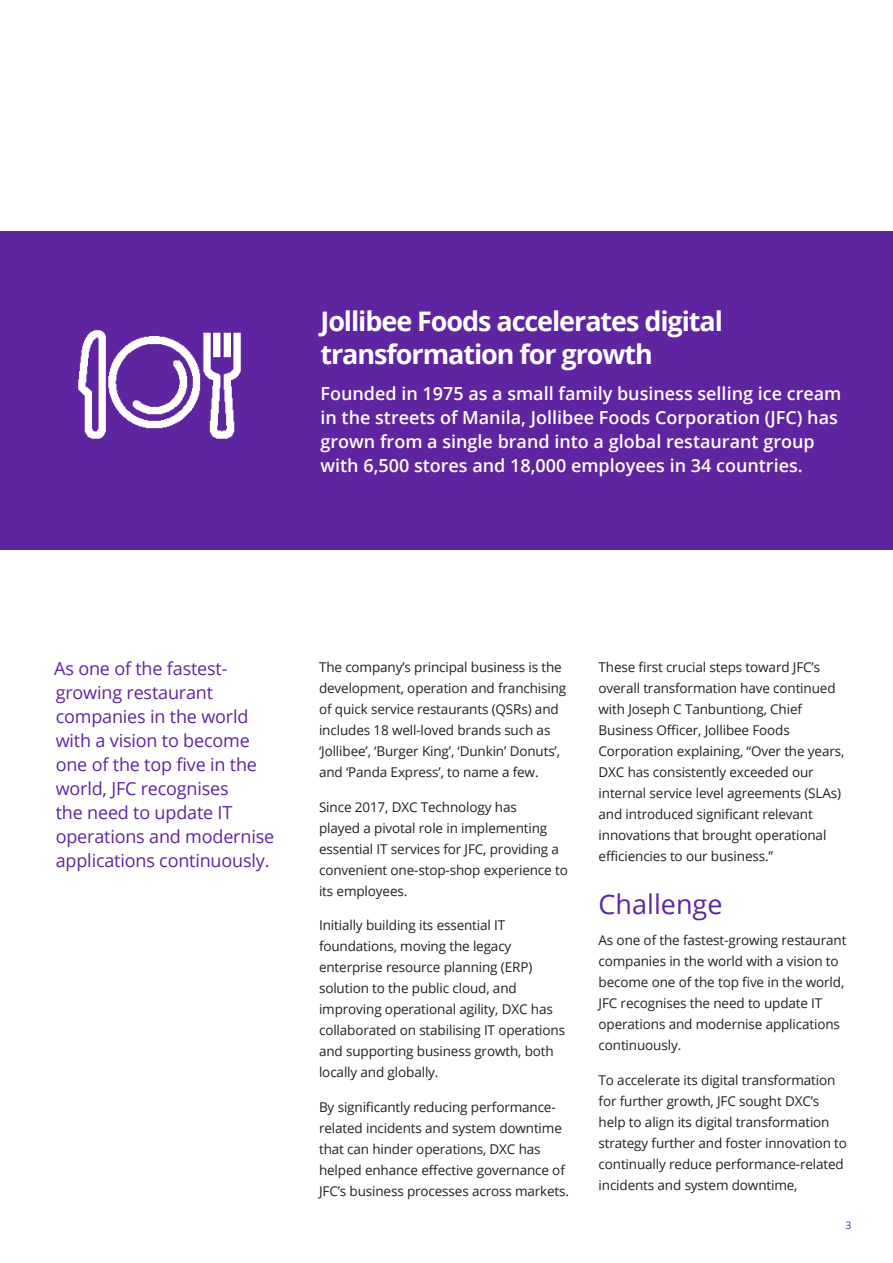
<style>
.page{position:relative;width:893px;height:1263px;background:#fff}
.page>*{position:absolute;margin:0;border:0;box-sizing:border-box;transform-origin:0 0}
.p_3_Purple_Bar_Headl{font:700 27px/33px "Open Sans";letter-spacing:-.04em;color:#fff}
.Head_1__large_purple{font:27px "Open Sans";color:#5f249f}
.p_3_Purple_Bar_body{font:600 18px/24px "Open Sans";color:#fff}
.Box_Small_Hanging_Qu{font:18px/24px "Open Sans";letter-spacing:-.01em;color:#5f249f}
.Body_Copy_Regular_9{font:13.5px/21px "Open Sans";letter-spacing:-.01em;color:#231f20}
.Page_number{font:10.5px "Open Sans";color:#5f249f}
</style>
<div class="page">
<div style="left:0;top:232px;width:893px;height:318px;background:#5f249f"></div>
<img style="left:78px;top:330px;width:163px;height:109px">
<p class="p_3_Purple_Bar_Headl" style="left:320px;top:304px;width:404px">Jollibee Foods accelerates digital transformation for growth</p>
<p class="p_3_Purple_Bar_body" style="left:320px;top:381px;width:522px">Founded in 1975 as a small family business selling ice cream in the streets of Manila, Jollibee Foods Corporation (JFC) has grown from a single brand into a global restaurant group with 6,500 stores and 18,000 employees in 34 countries.</p>
<p class="Box_Small_Hanging_Qu" style="left:54px;top:656px;width:221px">As one of the fastest&shy;growing restaurant companies in the world with a vision to become one of the top five in the world, JFC recognises<br>the need to update IT operations and modernise applications continuously.</p>
<p class="Body_Copy_Regular_9" style="left:319px;top:656px;width:249px">The company’s principal business is the development, operation and franchising of quick service restaurants (QSRs) and includes 18 well-loved brands such as ‘Jollibee’, ‘Burger King’, ‘Dunkin’ Donuts’, and ‘Panda Express’, to name a few.</p>
<p class="Body_Copy_Regular_9" style="left:319px;top:796px;width:250px">Since 2017, DXC Technology has<br>played a pivotal role in implementing essential IT services for JFC, providing a convenient one-stop-shop experience to its employees.</p>
<p class="Body_Copy_Regular_9" style="left:319px;top:914px;width:248px">Initially building its essential IT foundations, moving the legacy enterprise resource planning (ERP) solution to the public cloud, and improving operational agility, DXC has collaborated on stabilising IT operations and supporting business growth, both locally and globally.</p>
<p class="Body_Copy_Regular_9" style="left:319px;top:1096px;width:252px">By significantly reducing performance&shy;related incidents and system downtime that can hinder operations, DXC has helped enhance effective governance of JFC’s business processes across markets.</p>
<p class="Body_Copy_Regular_9" style="left:599px;top:656px;width:247px">These first crucial steps toward JFC’s overall transformation have continued with Joseph C Tanbuntiong, Chief Business Officer, Jollibee Foods Corporation explaining, “Over the years, DXC has consistently exceeded our internal service level agreements (SLAs) and introduced significant relevant innovations that brought operational efficiencies to our business.”</p>
<p class="Head_1__large_purple" style="left:599px;top:886px;width:125px">Challenge</p>
<p class="Body_Copy_Regular_9" style="left:599px;top:929px;width:249px">As one of the fastest-growing restaurant companies in the world with a vision to become one of the top five in the world, JFC recognises the need to update IT operations and modernise applications continuously.</p>
<p class="Body_Copy_Regular_9" style="left:599px;top:1069px;width:250px">To accelerate its digital transformation for further growth, JFC sought DXC’s help to align its digital transformation strategy further and foster innovation to continually reduce performance-related incidents and system downtime,</p>
<p class="Page_number" style="left:845px;top:1218px;width:8px">3</p>
</div>
